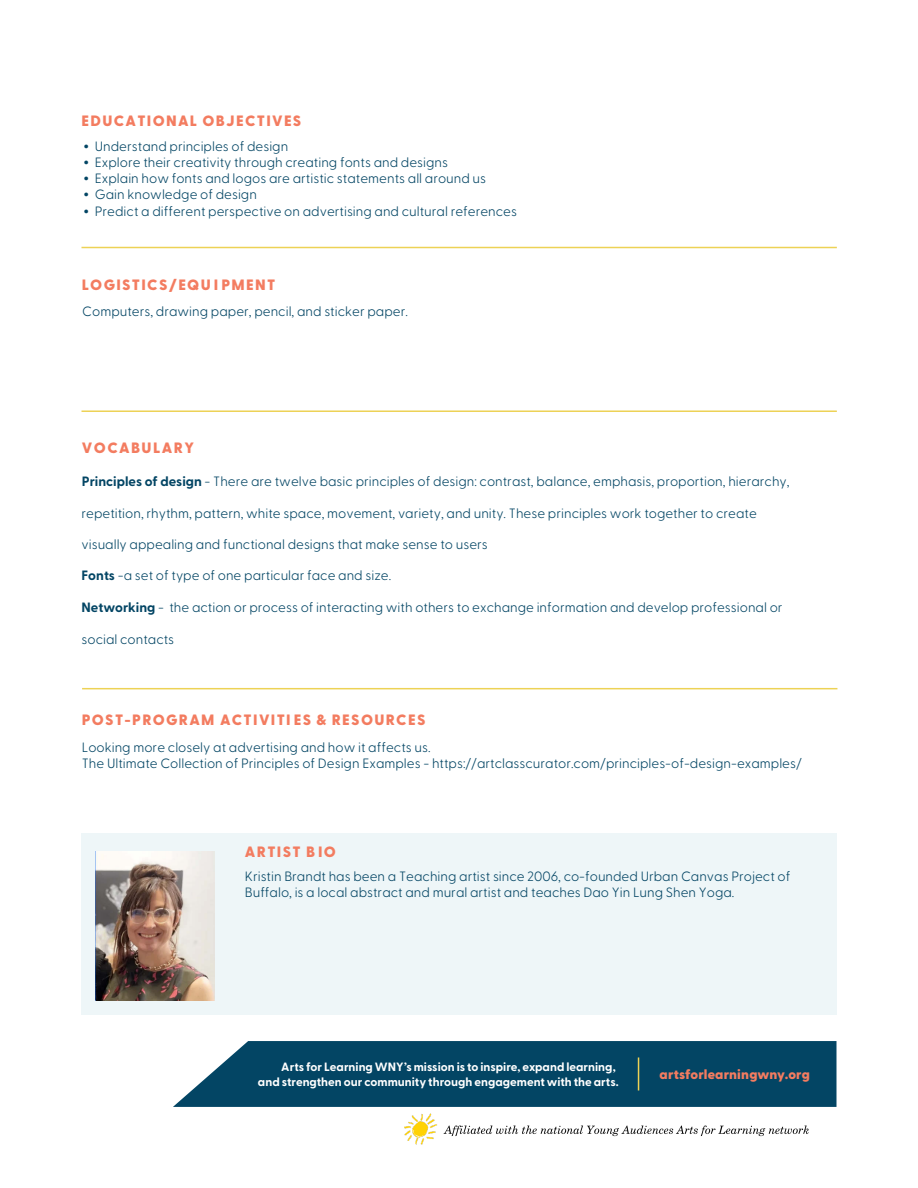
<style>
.page{position:relative;width:918px;height:1188px;background:#fff}
.page>*{position:absolute;margin:0;border:0;box-sizing:border-box;transform-origin:0 0}
.t1{font:800 15px "Greycliff CF";letter-spacing:.09em;color:#f37c60}
.t2{font:300 13.5px/16.2px "Greycliff CF";color:#034564}
.t3{font:800 13.5px "Greycliff CF";letter-spacing:.015em;color:#f37c60}
.t4{font:700 12px/15px "Greycliff CF";color:#fff;text-align:right}
.s1{font-family:"Nimbus San";font-weight:400}
.s2{font-weight:700}
</style>
<div class="page">
<hr style="left:81px;top:247px;width:756px;height:1px;background:#edd256">
<hr style="left:81px;top:410px;width:756px;height:2px;background:#edd256">
<hr style="left:82px;top:688px;width:755px;height:1px;background:#edd256">
<div style="left:82px;top:834px;width:755px;height:181px;background:#eef6f8"></div>
<img style="left:95px;top:851px;width:120px;height:149px">
<svg style="left:173px;top:1041px;width:664px;height:66px;background:#12506d"></svg>
<hr style="left:638px;top:1057px;width:1px;height:33px;background:#edd256">
<img style="left:404px;top:1113px;width:405px;height:32px">
<p class="t1" style="left:82px;top:110px;width:221px">EDUCATIONAL OBJECTIVES</p>
<p class="t2" style="left:82px;top:137px;width:208px"><span class="s1">•</span> Understand principles of design</p>
<p class="t2" style="left:82px;top:153px;width:368px"><span class="s1">•</span> Explore their creativity through creating fonts and designs</p>
<p class="t2" style="left:82px;top:169px;width:406px"><span class="s1">•</span> Explain how fonts and logos are artistic statements all around us</p>
<p class="t2" style="left:82px;top:186px;width:177px"><span class="s1">•</span> Gain knowledge of design</p>
<p class="t2" style="left:82px;top:202px;width:437px"><span class="s1">•</span> Predict a different perspective on advertising and cultural references</p>
<p class="t1" style="left:82px;top:273px;width:195px">LOGISTICS/EQU I PMENT</p>
<p class="t2" style="left:82px;top:302px;width:327px">Computers, drawing paper, pencil, and sticker paper.</p>
<p class="t1" style="left:82px;top:437px;width:114px">VOCABULARY</p>
<p class="t2" style="left:82px;top:472px;width:709px"><span class="s2">Principles of design</span> - There are twelve basic principles of design: contrast, balance, emphasis, proportion, hierarchy,</p>
<p class="t2" style="left:82px;top:504px;width:677px">repetition, rhythm, pattern, white space, movement, variety, and unity. These principles work together to create</p>
<p class="t2" style="left:82px;top:535px;width:408px">visually appealing and functional designs that make sense to users</p>
<p class="t2" style="left:82px;top:566px;width:311px"><span class="s2">Fonts</span> -a set of type of one particular face and size.</p>
<p class="t2" style="left:82px;top:598px;width:703px"><span class="s2">Networking</span> - the action or process of interacting with others to exchange information and develop professional or</p>
<p class="t2" style="left:82px;top:630px;width:94px">social contacts</p>
<p class="t1" style="left:82px;top:709px;width:345px">POST-PROGRAM ACTIVITI ES &amp; RESOURCES</p>
<p class="t2" style="left:82px;top:738px;width:722px">Looking more closely at advertising and how it affects us.<br>The Ultimate Collection of Principles of Design Examples - https://artclasscurator.com/principles-of-design-examples/</p>
<p class="t1" style="left:245px;top:841px;width:93px">ARTIST B IO</p>
<p class="t2" style="left:245px;top:867px;width:547px">Kristin Brandt has been a Teaching artist since 2006, co-founded Urban Canvas Project of<br>Buffalo, is a local abstract and mural artist and teaches Dao Yin Lung Shen Yoga.</p>
<p class="t4" style="left:258px;top:1058px;width:362px">Arts for Learning WNY’s mission is to inspire, expand learning,<br>and strengthen our community through engagement with the arts.</p>
<p class="t3" style="left:660px;top:1063px;width:152px">artsforlearningwny.org</p>
</div>
